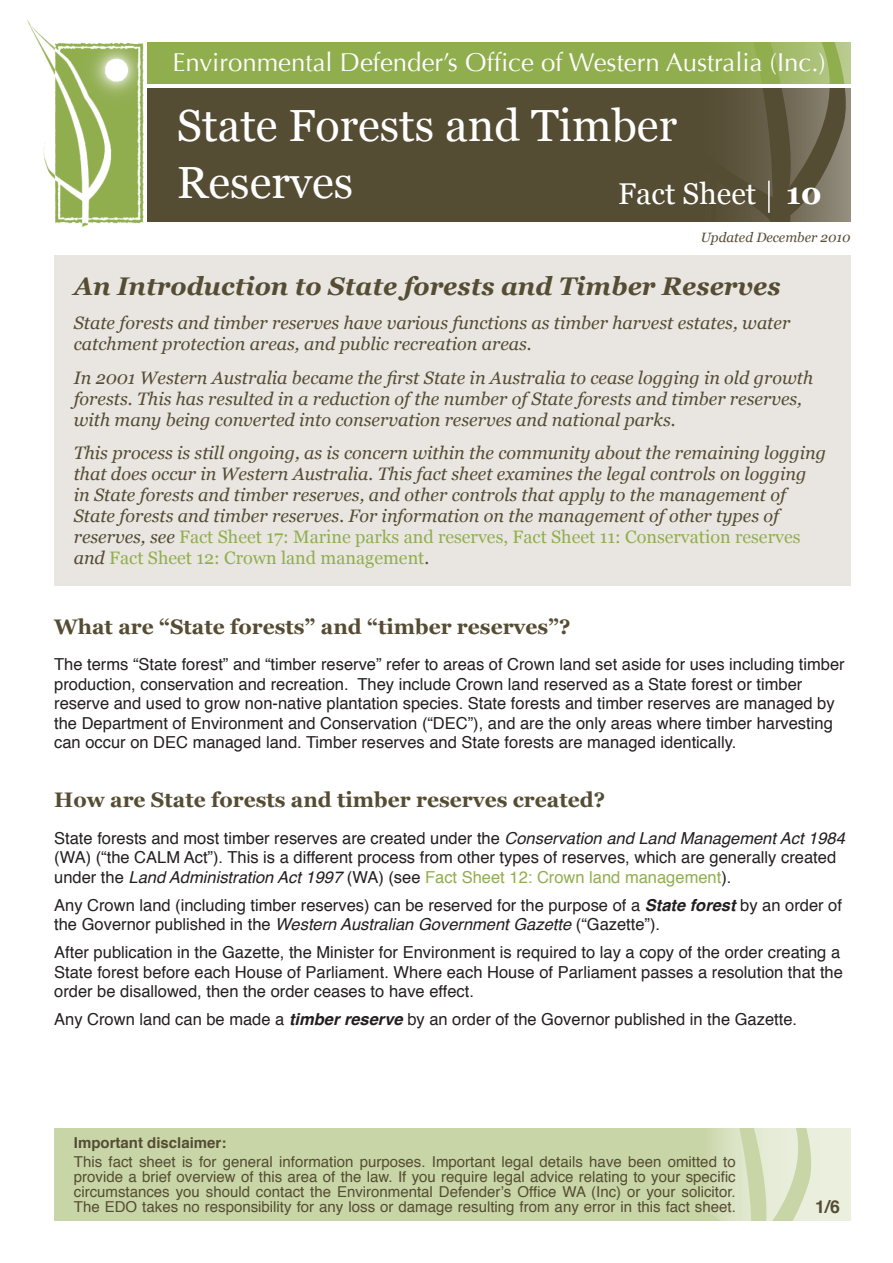
<style>
.page{position:relative;width:893px;height:1263px;background:#fff}
.page>*{position:absolute;margin:0;border:0;box-sizing:border-box;transform-origin:0 0}
.t1{font:45px/57px "Georgia";color:#fff}
.t2{font:30px "Georgia";color:#fff}
.t3{font:25.8px "Optima";color:#fff}
.t4{font:italic 700 25.5px "Georgia";color:#554c34}
.t5{font:700 21px "Georgia";color:#554c34}
.t6{font:italic 18px/21px "Georgia";color:#554c34}
.t7{font:700 17.7px "Helvetica";color:#554c34}
.t8{font:16.5px/19.5px "Helvetica";color:#231f20}
.t9{font:15px/15px "Helvetica";color:#554c34;text-align:justify}
.t10{font:700 15px "Helvetica";color:#554c34}
.t11{font:italic 13.5px "Georgia";color:#554c34}
.s1{font-weight:700}
.s2{font-style:normal;color:#91ae4e}
.s3{font-style:normal}
.s4{font-style:italic}
.s5{color:#91ae4e}
.s6{font-weight:700;font-style:italic}
</style>
<div class="page">
<div style="left:54px;top:1128px;width:796px;height:93px;background:#c8d5a6"></div>
<svg style="left:712px;top:1128px;width:138px;height:93px"></svg>
<img style="left:27px;top:19px;width:129px;height:209px">
<div style="left:147px;top:88px;width:703px;height:134px;background:#554c34"></div>
<div style="left:147px;top:43px;width:703px;height:41px;background:#91ae4e"></div>
<svg style="left:682px;top:42px;width:169px;height:180px"></svg>
<hr style="left:768px;top:181px;width:2px;height:32px;background:#fff">
<div style="left:54px;top:255px;width:796px;height:331px;background:#e9e6e1"></div>
<h3 class="t3" style="left:172px;top:48px;width:655px">Environmental Defender’s Office of Western Australia (Inc.)</h3>
<h1 class="t1" style="left:177px;top:98px;width:502px">State Forests and Timber<br>Reserves</h1>
<h2 class="t2" style="left:618px;top:176px;width:205px">Fact Sheet <span class="s1">10</span></h2>
<p class="t11" style="left:701px;top:229px;width:151px">Updated December 2010</p>
<h3 class="t4" style="left:74px;top:270px;width:708px">An Introduction to State forests and Timber Reserves</h3>
<p class="t6" style="left:74px;top:312px;width:718px">State forests and timber reserves have various functions as timber harvest estates, water catchment protection areas, and public recreation areas.</p>
<p class="t6" style="left:74px;top:367px;width:741px">In 2001 Western Australia became the first State in Australia to cease logging in old growth forests. This has resulted in a reduction of the number of State forests and timber reserves, with many being converted into conservation reserves and national parks.</p>
<p class="t6" style="left:74px;top:443px;width:754px">This process is still ongoing, as is concern within the community about the remaining logging that does occur in Western Australia. This fact sheet examines the legal controls on logging in State forests and timber reserves, and other controls that apply to the management of State forests and timber reserves. For information on the management of other types of reserves, see <span class="s2">Fact Sheet 17: Marine parks and reserves, Fact Sheet 11: Conservation reserves </span>and <span class="s2">Fact Sheet 12: Crown land management</span><span class="s3">.</span></p>
<p class="t5" style="left:54px;top:613px;width:518px">What are “State forests” and “timber reserves”?</p>
<p class="t8" style="left:54px;top:655px;width:792px">The terms “State forest” and “timber reserve” refer to areas of Crown land set aside for uses including timber production, conservation and recreation. They include Crown land reserved as a State forest or timber reserve and used to grow non-native plantation species. State forests and timber reserves are managed by the Department of Environment and Conservation (“DEC”), and are the only areas where timber harvesting can occur on DEC managed land. Timber reserves and State forests are managed identically.</p>
<p class="t5" style="left:54px;top:786px;width:552px">How are State forests and timber reserves created?</p>
<p class="t8" style="left:54px;top:829px;width:792px">State forests and most timber reserves are created under the <span class="s4">Conservation and Land Management Act 1984 </span>(WA) (“the CALM Act”). This is a different process from other types of reserves, which are generally created under the <span class="s4">Land Administration Act 1997</span> (WA) (see <span class="s5">Fact Sheet 12: Crown land management</span>).</p>
<p class="t8" style="left:54px;top:896px;width:789px">Any Crown land (including timber reserves) can be reserved for the purpose of a <span class="s6">State forest</span> by an order of the Governor published in the <span class="s4">Western Australian Government Gazette</span> (“Gazette”).</p>
<p class="t8" style="left:54px;top:943px;width:790px">After publication in the Gazette, the Minister for Environment is required to lay a copy of the order creating a<br>State forest before each House of Parliament. Where each House of Parliament passes a resolution that the order be disallowed, then the order ceases to have effect.</p>
<p class="t8" style="left:54px;top:1010px;width:744px">Any Crown land can be made a <span class="s6">timber reserve</span> by an order of the Governor published in the Gazette.</p>
<p class="t10" style="left:74px;top:1130px;width:154px">Important disclaimer:</p>
<p class="t9" style="left:74px;top:1154px;width:663px">This fact sheet is for general information purposes. Important legal details have been omitted to provide a brief overview of this area of the law. If you require legal advice relating to your specific circumstances you should contact the Environmental Defender’s Office WA (Inc) or your solicitor.<br>The EDO takes no responsibility for any loss or damage resulting from any error in this fact sheet.</p>
<p class="t7" style="left:815px;top:1192px;width:26px">1/6</p>
</div>
